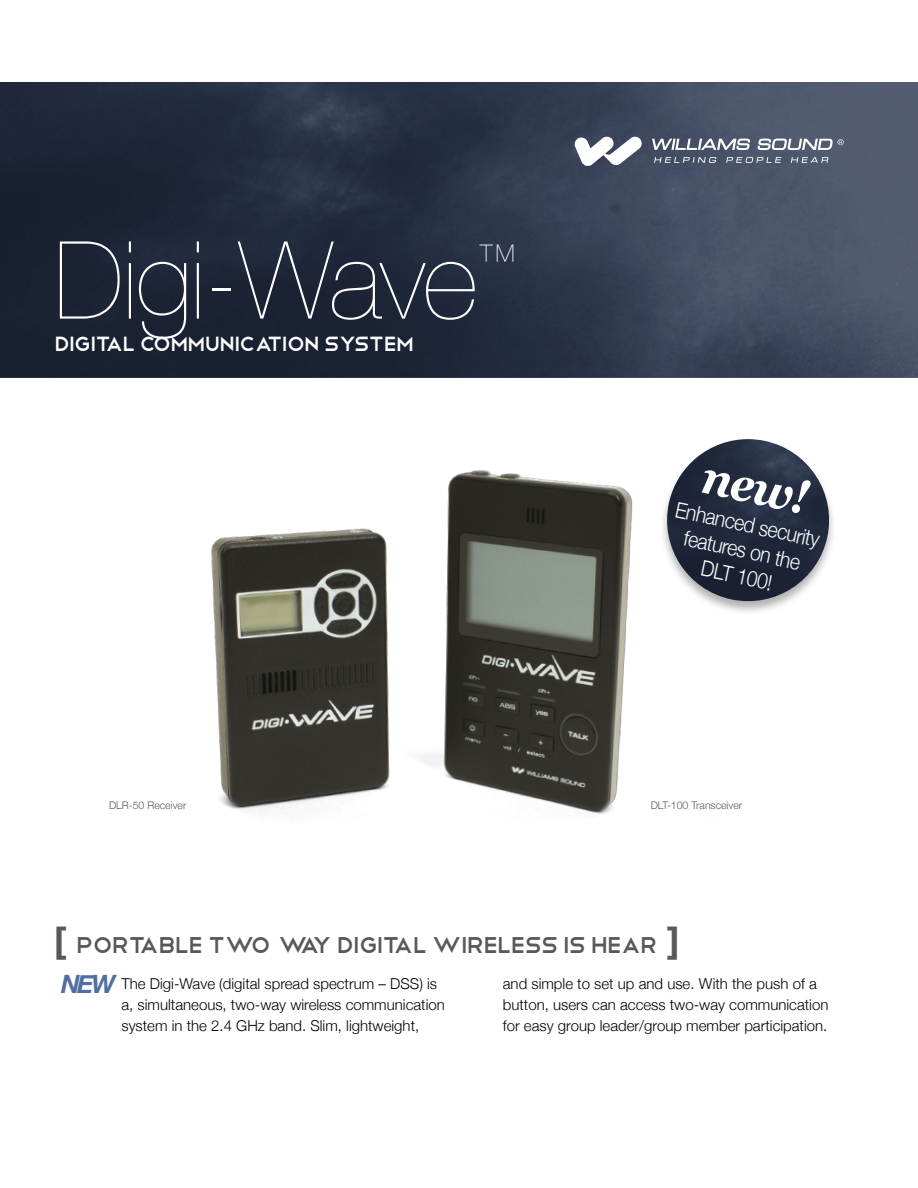
<style>
.page{position:relative;width:918px;height:1188px;background:#fff}
.page>*{position:absolute;margin:0;border:0;box-sizing:border-box;transform-origin:0 0}
.t1{font:200 108px "Helvetica Neue";letter-spacing:-.01em;color:#fff}
.head1{font:italic 700 48px "Georgia";color:#fff;scale:.9 1}
.t2{font:200 41.55px "Helvetica Neue";color:#fff}
.head_quote{font:30px "Telegrafico";letter-spacing:-.05em;color:#59595b}
.title2{font:27px "Telegrafico";letter-spacing:-.05em;color:#fff}
.head1-2{font:italic 700 25.2px "Helvetica Neue";color:#4f6fa4}
.head1-3{font:300 21.75px/26.1px "Helvetica Neue";color:#fff;text-align:center;scale:.9 1}
.body{font:300 15px/21px "Helvetica Neue";color:#000}
.footnote{font:300 10.5px "Helvetica Neue";color:#59595b}
.s1{font-family:"Helvetica Neue";font-weight:700;font-size:36px}
.s2{font-family:"Helvetica Neue";font-weight:500;font-size:21px;color:#fff}
</style>
<div class="page">
<img style="left:0;top:82px;width:918px;height:246px">
<svg style="left:654px;top:157px;width:62px;height:6px"></svg>
<svg style="left:726px;top:157px;width:55px;height:6px"></svg>
<svg style="left:791px;top:157px;width:37px;height:6px"></svg>
<svg style="left:652px;top:139px;width:98px;height:11px"></svg>
<svg style="left:574px;top:136px;width:69px;height:30px"></svg>
<svg style="left:757px;top:139px;width:87px;height:11px"></svg>
<img style="left:0;top:328px;width:918px;height:491px">
<div style="left:659px;top:438px;width:178px;height:178px;background:#000;opacity:.31"></div>
<img style="left:660px;top:439px;width:177px;height:170px">
<p class="t1" style="left:54px;top:218px;width:425px">Digi-Wave</p>
<p class="t2" style="left:476px;top:235px;width:43px">™</p>
<p class="title2" style="left:54px;top:326px;width:362px">Digital Communication System</p>
<p class="head1" style="left:709px;top:449px;width:121px;rotate:12deg">new!</p>
<p class="head1-3" style="left:679px;top:496px;width:165px;rotate:12deg">Enhanced security features on the<br>DLT 100!</p>
<p class="footnote" style="left:109px;top:799px;width:79px">DLR-50 Receiver</p>
<p class="footnote" style="left:651px;top:799px;width:93px">DLT-100 Transceiver</p>
<p class="head_quote" style="left:54px;top:925px;width:627px"><span class="s1">[</span> portable two<span class="s2">-</span>way digital wireless is hear <span class="s1">]</span></p>
<p class="body" style="left:503px;top:973px;width:327px">and simple to set up and use. With the push of a button, users can access two-way communication for easy group leader/group member participation.</p>
<p class="head1-2" style="left:61px;top:968px;width:56px">NEW</p>
<p class="body" style="left:122px;top:973px;width:325px">The Digi-Wave (digital spread spectrum – DSS) is a, simultaneous, two-way wireless communication system in the 2.4 GHz band. Slim, lightweight,</p>
</div>
